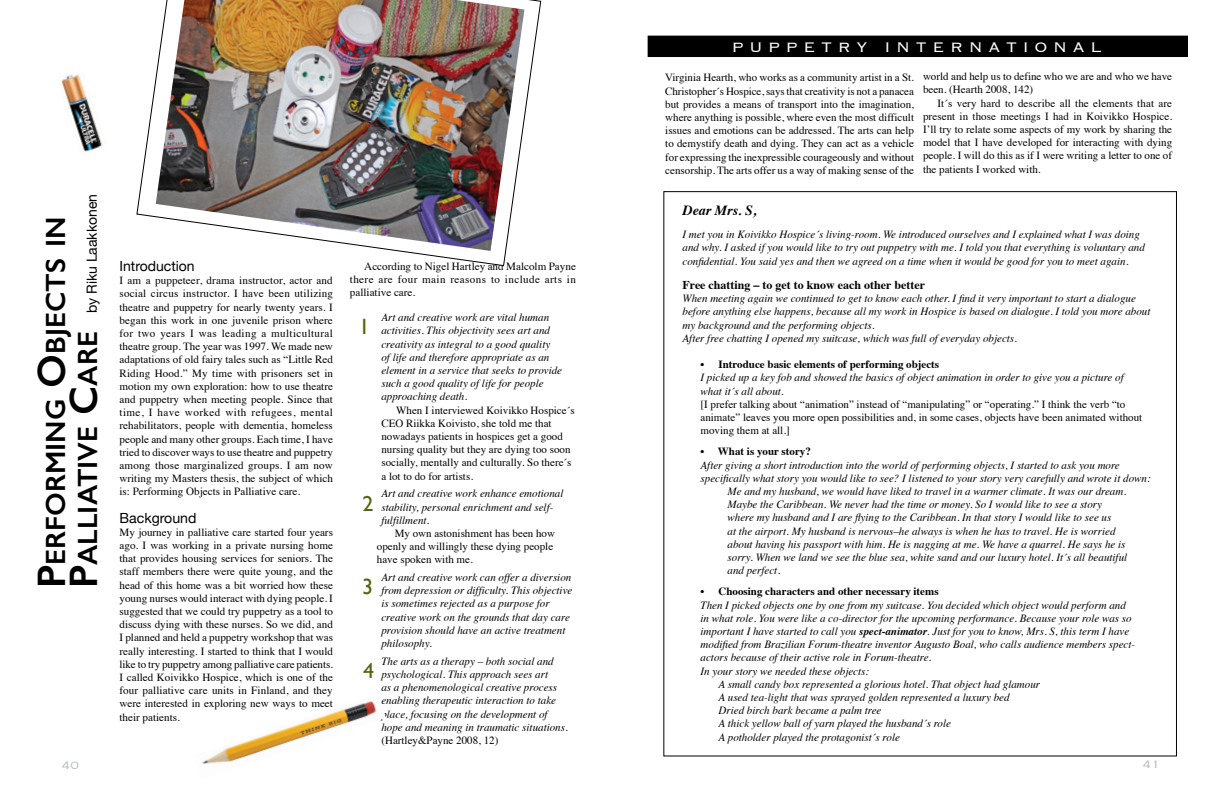
<style>
.page{position:relative;width:1224px;height:792px;background:#fff}
.page>*{position:absolute;margin:0;border:0;box-sizing:border-box;transform-origin:0 0}
.t1{font:600 28px "Gill Sans";color:#000}
.t2{font:22.1px "Gill Sans";color:#52670e}
.t3{font:22.1px "Gill Sans";color:#52670e}
.t4{font:300 18px "Copperplate";color:#fff}
.t5{font:14px "Helvetica Neue";color:#000}
.t6{font:italic 700 14px "Times";color:#000}
.t7{font:300 14px "Copperplate";color:#bcbec0}
.t8{font:700 12px "Times";color:#000}
.t9{font:italic 11px/13.2px "Times";color:#000}
.t10{font:11px/13.2px "Times";color:#000;text-align:justify}
.t11{font:700 11px "Times";color:#000}
.s1{font-family:"Gill Sans";font-weight:600;font-size:40px}
.s2{font-family:"Gill Sans";font-weight:600;font-size:28px}
.s3{font-size:40px}
.s4{font-weight:700}
</style>
<div class="page">
<div style="left:648px;top:36px;width:540px;height:21px;background:#000"></div>
<img style="left:61px;top:74px;width:41px;height:78px">
<svg style="left:137px;top:0;width:404px;height:266px"></svg>
<img style="left:156px;top:0;width:368px;height:251px">
<img style="left:202px;top:701px;width:175px;height:63px">
<h3 class="t4" style="left:732px;top:35px;width:371px">P U P P E T R Y I N T E R N A T I O N A L</h3>
<p class="t10" style="left:665px;top:70px;width:250px">Virginia Hearth, who works as a community artist in a St.<br>Christopher´s Hospice, says that creativity is not a panacea but provides a means of transport into the imagination, where anything is possible, where even the most difficult issues and emotions can be addressed. The arts can help to demystify death and dying. They can act as a vehicle for expressing the inexpressible courageously and without censorship. The arts offer us a way of making sense of the</p>
<p class="t10" style="left:923px;top:69px;width:251px">world and help us to define who we are and who we have been. (Hearth 2008, 142)</p>
<p class="t10" style="left:923px;top:95px;width:251px;text-indent:14px">It´s very hard to describe all the elements that are present in those meetings I had in Koivikko Hospice.<br>I’ll try to relate some aspects of my work by sharing the model that I have developed for interacting with dying people. I will do this as if I were writing a letter to one of the patients I worked with.</p>
<p class="t5" style="left:82px;top:588px;width:396px;rotate:-90deg"><span class="s1">P</span><span class="s2">alliative</span> <span class="s1">C</span><span class="s2">are</span> by Riku Laakkonen</p>
<p class="t6" style="left:683px;top:197px;width:75px">Dear Mrs. S,</p>
<h1 class="t1" style="left:39px;top:588px;width:373px;rotate:-90deg"><span class="s3">P</span>erforming <span class="s3">O</span>bjects in</h1>
<p class="t9" style="left:683px;top:227px;width:464px">I met you in Koivikko Hospice´s living-room. We introduced ourselves and I explained what I was doing and why. I asked if you would like to try out puppetry with me. I told you that everything is voluntary and confidential. You said yes and then we agreed on a time when it would be good for you to meet again.</p>
<p class="t8" style="left:683px;top:273px;width:244px">Free chatting – to get to know each other better</p>
<p class="t9" style="left:683px;top:291px;width:469px">When meeting again we continued to get to know each other. I find it very important to start a dialogue before anything else happens, because all my work in Hospice is based on dialogue. I told you more about my background and the performing objects.<br>After free chatting I opened my suitcase, which was full of everyday objects.</p>
<p class="t11" style="left:701px;top:354px;width:240px">• Introduce basic elements of performing objects</p>
<p class="t9" style="left:701px;top:370px;width:425px">I picked up a key fob and showed the basics of object animation in order to give you a picture of what it´s all about.</p>
<p class="t10" style="left:701px;top:397px;width:443px;text-align:left">[I prefer talking about “animation” instead of “manipulating” or “operating.” I think the verb “to animate” leaves you more open possibilities and, in some cases, objects have been animated without moving them at all.]</p>
<p class="t11" style="left:701px;top:441px;width:112px">• What is your story?</p>
<p class="t9" style="left:701px;top:458px;width:421px">After giving a short introduction into the world of performing objects, I started to ask you more</p>
<p class="t9" style="left:701px;top:471px;width:452px">specifically what story you would like to see? I listened to your story very carefully and wrote it down:</p>
<p class="t9" style="left:728px;top:484px;width:400px">Me and my husband, we would have liked to travel in a warmer climate. It was our dream.</p>
<p class="t9" style="left:728px;top:497px;width:376px">Maybe the Caribbean. We never had the time or money. So I would like to see a story</p>
<p class="t9" style="left:728px;top:510px;width:385px">where my husband and I are flying to the Caribbean. In that story I would like to see us</p>
<p class="t9" style="left:728px;top:524px;width:390px">at the airport. My husband is nervous–he always is when he has to travel. He is worried</p>
<p class="t9" style="left:728px;top:537px;width:399px">about having his passport with him. He is nagging at me. We have a quarrel. He says he is</p>
<p class="t9" style="left:728px;top:550px;width:401px">sorry. When we land we see the blue sea, white sand and our luxury hotel. It´s all beautiful</p>
<p class="t9" style="left:728px;top:563px;width:54px">and perfect.</p>
<p class="t11" style="left:701px;top:581px;width:240px">• Choosing characters and other necessary items</p>
<p class="t9" style="left:701px;top:598px;width:427px">Then I picked objects one by one from my suitcase. You decided which object would perform and</p>
<p class="t9" style="left:701px;top:611px;width:433px">in what role. You were like a co-director for the upcoming performance. Because your role was so</p>
<p class="t9" style="left:701px;top:624px;width:430px">important I have started to call you <span class="s4">spect-animator</span>. Just for you to know, Mrs. S, this term I have</p>
<p class="t9" style="left:701px;top:637px;width:436px">modified from Brazilian Forum-theatre inventor Augusto Boal, who calls audience members spect-</p>
<p class="t9" style="left:701px;top:650px;width:232px">actors because of their active role in Forum-theatre.</p>
<p class="t9" style="left:701px;top:664px;width:170px">In your story we needed these objects:</p>
<p class="t9" style="left:719px;top:677px;width:323px">A small candy box represented a glorious hotel. That object had glamour</p>
<p class="t9" style="left:719px;top:690px;width:293px">A used tea-light that was sprayed golden represented a luxury bed</p>
<p class="t9" style="left:719px;top:703px;width:164px">Dried birch bark became a palm tree</p>
<p class="t9" style="left:719px;top:716px;width:234px">A thick yellow ball of yarn played the husband´s role</p>
<p class="t9" style="left:719px;top:730px;width:183px">A potholder played the protagonist´s role</p>
<p class="t5" style="left:120px;top:256px;width:77px">Introduction</p>
<p class="t10" style="left:120px;top:273px;width:215px">I am a puppeteer, drama instructor, actor and social circus instructor. I have been utilizing theatre and puppetry for nearly twenty years. I began this work in one juvenile prison where for two years I was leading a multicultural theatre group. The year was 1997. We made new adaptations of old fairy tales such as “Little Red Riding Hood.” My time with prisoners set in motion my own exploration: how to use theatre and puppetry when meeting people. Since that time, I have worked with refugees, mental rehabilitators, people with dementia, homeless people and many other groups. Each time, I have tried to discover ways to use theatre and puppetry among those marginalized groups. I am now writing my Masters thesis, the subject of which is: Performing Objects in Palliative care.</p>
<p class="t5" style="left:120px;top:508px;width:79px">Background</p>
<p class="t10" style="left:120px;top:525px;width:215px">My journey in palliative care started four years ago. I was working in a private nursing home that provides housing services for seniors. The staff members there were quite young, and the head of this home was a bit worried how these young nurses would interact with dying people. I suggested that we could try puppetry as a tool to discuss dying with these nurses. So we did, and I planned and held a puppetry workshop that was really interesting. I started to think that I would like to try puppetry among palliative care patients.<br>I called Koivikko Hospice, which is one of the four palliative care units in Finland, and they were interested in exploring new ways to meet their patients.</p>
<p class="t10" style="left:350px;top:258px;width:228px;text-indent:14px">According to Nigel Hartley and Malcolm Payne there are four main reasons to include arts in palliative care.</p>
<h2 class="t2" style="left:359px;top:314px;width:13px">1</h2>
<p class="t9" style="left:381px;top:310px;width:182px">Art and creative work are vital human activities. This objectivity sees art and creativity as integral to a good quality<br>of life and therefore appropriate as an element in a service that seeks to provide such a good quality of life for people approaching death.</p>
<p class="t10" style="left:381px;top:402px;width:195px;text-align:left;text-indent:15px">When I interviewed Koivikko Hospice´s CEO Riikka Koivisto, she told me that nowadays patients in hospices get a good nursing quality but they are dying too soon socially, mentally and culturally. So there´s a lot to do for artists.</p>
<h2 class="t2" style="left:363px;top:490px;width:13px">2</h2>
<p class="t9" style="left:381px;top:486px;width:183px">Art and creative work enhance emotional stability, personal enrichment and self&shy;fulfillment.</p>
<p class="t10" style="left:377px;top:526px;width:180px;text-align:left;text-indent:18px">My own astonishment has been how openly and willingly these dying people have spoken with me.</p>
<h2 class="t3" style="left:362px;top:574px;width:13px">3</h2>
<p class="t9" style="left:381px;top:570px;width:193px">Art and creative work can offer a diversion from depression or difficulty. This objective is sometimes rejected as a purpose for creative work on the grounds that day care provision should have an active treatment philosophy.</p>
<h2 class="t2" style="left:363px;top:657px;width:13px">4</h2>
<p class="t9" style="left:381px;top:654px;width:188px">The arts as a therapy – both social and psychological. This approach sees art<br>as a phenomenological creative process enabling therapeutic interaction to take place, focusing on the development of hope and meaning in traumatic situations.</p>
<p class="t10" style="left:381px;top:733px;width:119px">(Hartley&amp;Payne 2008, 12)</p>
<p class="t7" style="left:62px;top:756px;width:19px">40</p>
<p class="t7" style="left:1143px;top:755px;width:19px">41</p>
</div>
